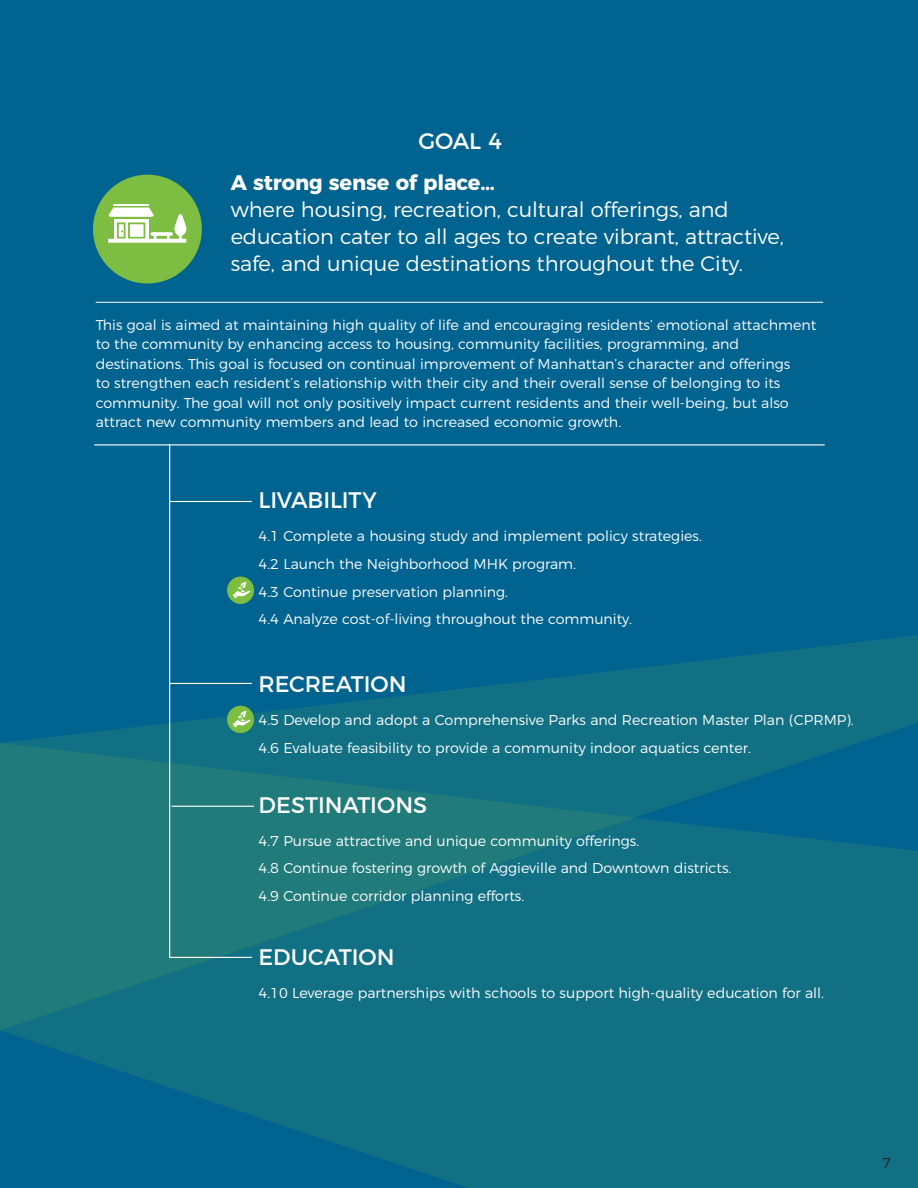
<style>
.page{position:relative;width:918px;height:1188px;background:#006390}
.page>*{position:absolute;margin:0;border:0;box-sizing:border-box;transform-origin:0 0}
.t1{font:22.5px "Montserrat";letter-spacing:-.005em;color:#fff}
.t2{font:300 21px/27px "Montserrat";letter-spacing:-.005em;color:#fff}
.t3{font:300 14.25px/27.6px "Montserrat";color:#fff}
.t4{font:300 14.25px "Montserrat";color:#231f20}
.s1{font-weight:700}
</style>
<div class="page">
<svg style="left:1px;top:1030px;width:917px;height:158px;fill:#127084"></svg>
<svg style="left:0;top:635px;width:918px;height:395px;fill:#127084"></svg>
<hr style="left:96px;top:302px;width:727px;height:1px;background:#fff">
<hr style="left:94px;top:444px;width:731px;height:1px;background:#fff">
<svg style="left:169px;top:444px;width:84px;height:515px"></svg>
<hr style="left:169px;top:501px;width:83px;height:1px;background:#fff">
<hr style="left:169px;top:683px;width:83px;height:1px;background:#fff">
<hr style="left:172px;top:806px;width:82px;height:1px;background:#fff">
<div style="left:93px;top:175px;width:109px;height:109px;background:#7dbd41;border-radius:50%"></div>
<svg style="left:108px;top:207px;width:46px;height:10px"></svg>
<div style="left:114px;top:219px;width:35px;height:21px;background:#fff"></div>
<hr style="left:113px;top:204px;width:36px;height:2px;background:#fff">
<div style="left:117px;top:222px;width:9px;height:17px;border:2px solid #7dbd41"></div>
<div style="left:128px;top:222px;width:17px;height:17px;border:2px solid #7dbd41"></div>
<svg style="left:152px;top:232px;width:15px;height:4px"></svg>
<svg style="left:154px;top:235px;width:3px;height:4px"></svg>
<svg style="left:167px;top:214px;width:20px;height:26px"></svg>
<svg style="left:108px;top:239px;width:78px;height:4px"></svg>
<p class="t1" style="left:418px;top:123px;width:85px">GOAL 4</p>
<p class="t2" style="left:231px;top:167px;width:555px"><span class="s1">A strong sense of place…<br></span>where housing, recreation, cultural offerings, and education cater to all ages to create vibrant, attractive, safe, and unique destinations throughout the City.</p>
<p class="t3" style="left:96px;top:314px;width:722px;line-height:19.5px">This goal is aimed at maintaining high quality of life and encouraging residents’ emotional attachment to the community by enhancing access to housing, community facilities, programming, and destinations. This goal is focused on continual improvement of Manhattan’s character and offerings<br>to strengthen each resident’s relationship with their city and their overall sense of belonging to its community. The goal will not only positively impact current residents and their well-being, but also attract new community members and lead to increased economic growth.</p>
<p class="t1" style="left:259px;top:482px;width:120px">LIVABILITY</p>
<p class="t3" style="left:259px;top:521px;width:445px">4.1 Complete a housing study and implement policy strategies.<br>4.2 Launch the Neighborhood MHK program.<br>4.3 Continue preservation planning.<br>4.4 Analyze cost-of-living throughout the community.</p>
<p class="t1" style="left:259px;top:666px;width:150px">RECREATION</p>
<p class="t3" style="left:259px;top:705px;width:597px">4.5 Develop and adopt a Comprehensive Parks and Recreation Master Plan (CPRMP).<br>4.6 Evaluate feasibility to provide a community indoor aquatics center.</p>
<p class="t1" style="left:259px;top:787px;width:170px">DESTINATIONS</p>
<p class="t3" style="left:259px;top:825px;width:474px">4.7 Pursue attractive and unique community offerings.<br>4.8 Continue fostering growth of Aggieville and Downtown districts.<br>4.9 Continue corridor planning efforts.</p>
<p class="t1" style="left:259px;top:939px;width:137px">EDUCATION</p>
<p class="t3" style="left:259px;top:978px;width:567px">4.10 Leverage partnerships with schools to support high-quality education for all.</p>
<p class="t4" style="left:882px;top:1152px;width:10px">7</p>
</div>
